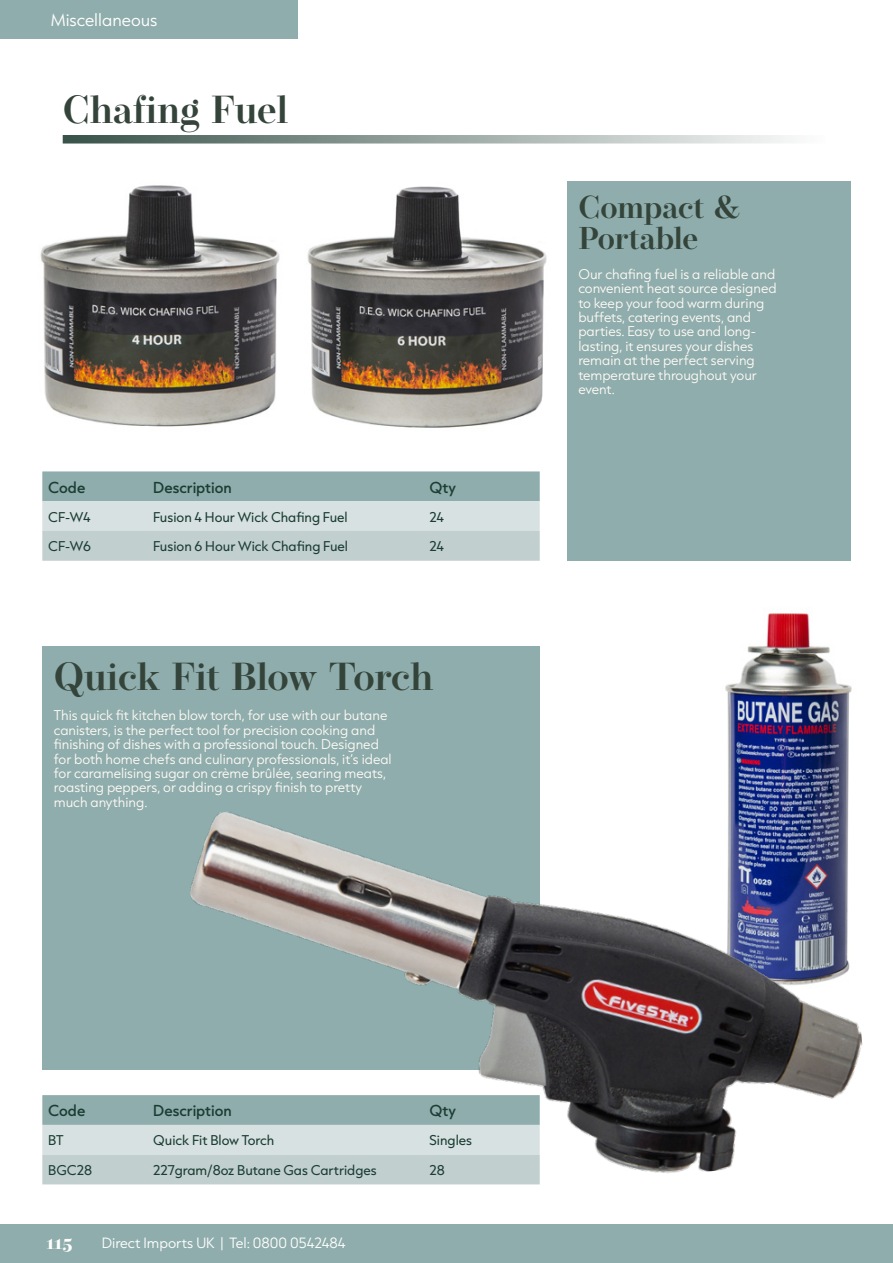
<style>
.page{position:relative;width:893px;height:1263px;background:#fff}
.page>*{position:absolute;margin:0;border:0;box-sizing:border-box;transform-origin:0 0}
.Toc_Sub{font:600 39px "Operetta 12";color:#34443a}
.Toc_Sub-2{font:600 31.5px "Operetta 12";letter-spacing:-.005em;color:#34443a}
.t1{font:700 19.5px "Operetta 12";color:#fff}
.t2{font:300 15px "Capitana";color:#fff}
.Table_Header{font:500 13.5px "Capitana";color:#1b3e34}
.t3{font:300 12.6px "Capitana";color:#fff}
.t4{font:300 12px/14.4px "Capitana";color:#fefaf5}
.Table_List_1{font:12px "Capitana";color:#1b3e34}
</style>
<div class="page">
<div style="left:0;top:0;width:298px;height:39px;background:#8fadac"></div>
<div style="left:0;top:1224px;width:893px;height:39px;background:#8fadac"></div>
<svg style="left:63px;top:135px;width:730px;height:9px;background:#9ca9a4"></svg>
<div style="left:43px;top:647px;width:497px;height:423px;background:#8fadac"></div>
<img style="left:725px;top:613px;width:127px;height:143px">
<svg style="left:42px;top:471px;width:498px;height:90px;background:#b9cac9"></svg>
<img style="left:40px;top:185px;width:507px;height:243px">
<svg style="left:42px;top:1095px;width:141px;height:89px;background:#b9cac9"></svg>
<div style="left:567px;top:181px;width:283px;height:380px;background:#8fadac"></div>
<img style="left:183px;top:756px;width:680px;height:429px">
<p class="t2" style="left:51px;top:9px;width:108px">Miscellaneous</p>
<p class="Toc_Sub" style="left:63px;top:87px;width:227px">Chafing Fuel</p>
<p class="Table_Header" style="left:48px;top:477px;width:38px">Code</p>
<p class="Table_Header" style="left:153px;top:477px;width:80px">Description</p>
<p class="Table_Header" style="left:429px;top:477px;width:28px">Qty</p>
<p class="Table_List_1" style="left:48px;top:508px;width:44px">CF-W4</p>
<p class="Table_List_1" style="left:153px;top:508px;width:196px">Fusion 4 Hour Wick Chafing Fuel</p>
<p class="Table_List_1" style="left:429px;top:508px;width:16px">24</p>
<p class="Table_List_1" style="left:48px;top:538px;width:44px">CF-W6</p>
<p class="Table_List_1" style="left:153px;top:538px;width:196px">Fusion 6 Hour Wick Chafing Fuel</p>
<p class="Table_List_1" style="left:429px;top:538px;width:16px">24</p>
<p class="Toc_Sub" style="left:54px;top:654px;width:381px">Quick Fit Blow Torch</p>
<p class="t4" style="left:54px;top:708px;width:339px">This quick fit kitchen blow torch, for use with our butane canisters, is the perfect tool for precision cooking and finishing of dishes with a professional touch. Designed for both home chefs and culinary professionals, it’s ideal for caramelising sugar on crème brûlée, searing meats, roasting peppers, or adding a crispy finish to pretty much anything.</p>
<p class="Toc_Sub-2" style="left:578px;top:188px;width:164px">Compact &amp;</p>
<p class="Toc_Sub-2" style="left:578px;top:220px;width:121px">Portable</p>
<p class="t4" style="left:578px;top:266px;width:200px">Our chafing fuel is a reliable and convenient heat source designed to keep your food warm during buffets, catering events, and parties. Easy to use and long&shy;lasting, it ensures your dishes remain at the perfect serving temperature throughout your event.</p>
<p class="Table_Header" style="left:48px;top:1101px;width:38px">Code</p>
<p class="Table_Header" style="left:153px;top:1101px;width:80px">Description</p>
<p class="Table_Header" style="left:429px;top:1101px;width:28px">Qty</p>
<p class="Table_List_1" style="left:48px;top:1131px;width:17px">BT</p>
<p class="Table_List_1" style="left:153px;top:1131px;width:123px">Quick Fit Blow Torch</p>
<p class="Table_List_1" style="left:429px;top:1131px;width:44px">Singles</p>
<p class="Table_List_1" style="left:48px;top:1161px;width:45px">BGC28</p>
<p class="Table_List_1" style="left:153px;top:1161px;width:225px">227gram/8oz Butane Gas Cartridges</p>
<p class="Table_List_1" style="left:429px;top:1161px;width:17px">28</p>
<h3 class="t1" style="left:46px;top:1230px;width:28px">115</h3>
<p class="t3" style="left:102px;top:1233px;width:245px">Direct Imports UK | Tel: 0800 0542484</p>
</div>
